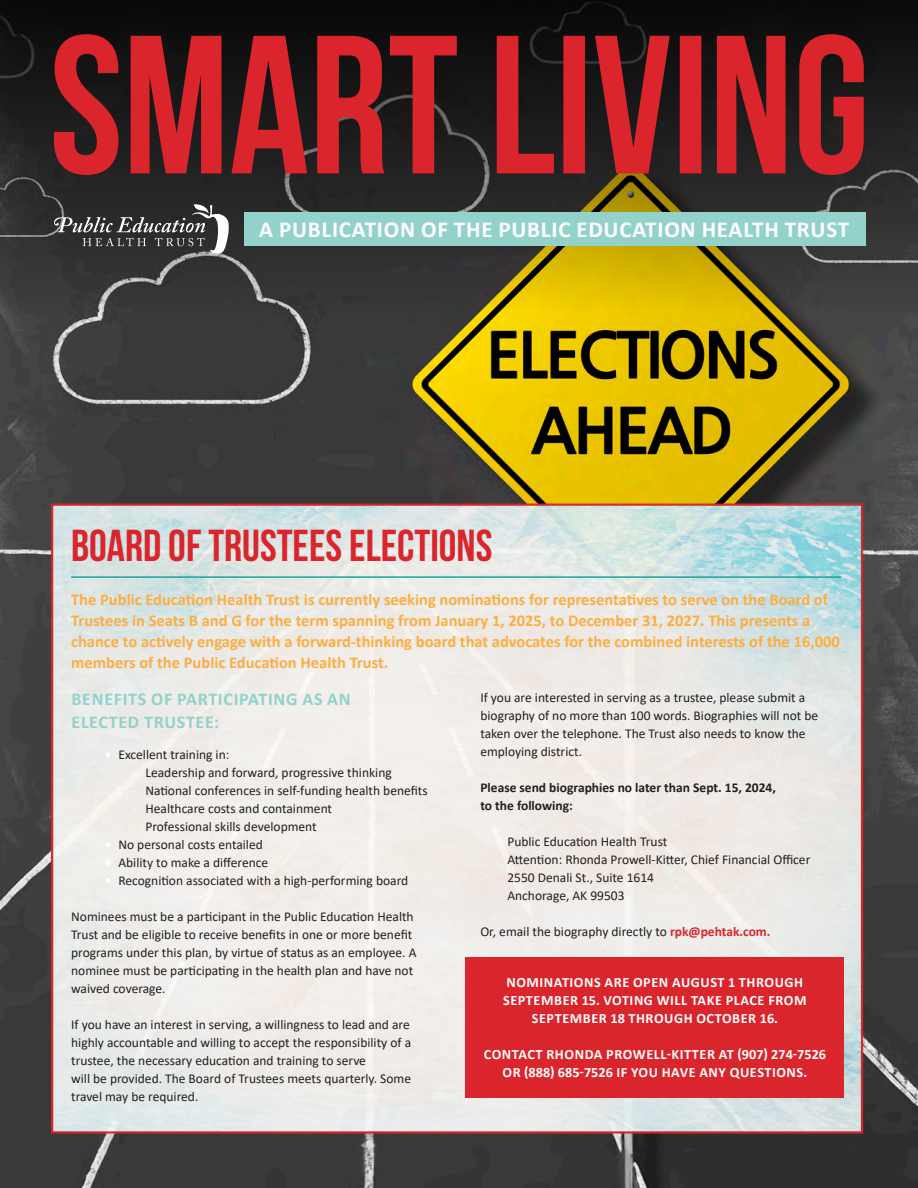
<style>
.page{position:relative;width:918px;height:1188px;background:#fff}
.page>*{position:absolute;margin:0;border:0;box-sizing:border-box;transform-origin:0 0}
.t1{font:700 44.7px "Bebas Neue";color:#da252c}
.t2{font:700 22.95px "Calibri";letter-spacing:.035em;color:#fff}
.t3{font:700 18px/22.5px "Calibri";letter-spacing:.04em;color:#93d2ca}
.t4{font:700 16.5px/21px "Calibri";color:#fbae43}
.t5{font:700 14.25px/18px "Calibri";letter-spacing:.04em;color:#fff;text-align:center}
.t6{font:13.5px/18px "Calibri";color:#231f20}
.t7{font:700 13.5px/18px "Calibri";color:#231f20}
.s1{font-weight:700;color:#fff}
.s2{color:#fff}
.s3{font-weight:700;color:#da252c}
</style>
<div class="page">
<img style="left:0;top:310px;width:918px;height:878px">
<img style="left:54px;top:507px;width:806px;height:624px">
<svg style="left:0;top:0;width:918px;height:310px;background:#393521"></svg>
<svg style="left:54px;top:34px;width:810px;height:141px;background:#7d1f23"></svg>
<div style="left:244px;top:212px;width:622px;height:34px;background:#93d2ca"></div>
<svg style="left:54px;top:204px;width:175px;height:50px;background:#4e4d4e"></svg>
<hr style="left:71px;top:576px;width:770px;height:2px;background:#1ba49a">
<div style="left:466px;top:957px;width:378px;height:141px;background:#da252c"></div>
<p class="t2" style="left:259px;top:213px;width:591px">A PUBLICATION OF THE PUBLIC EDUCATION HEALTH TRUST</p>
<p class="t1" style="left:71px;top:521px;width:423px">BOARD OF TRUSTEES ELECTIONS</p>
<p class="t4" style="left:71px;top:589px;width:770px">The Public Education Health Trust is currently seeking nominations for representatives to serve on the Board of Trustees in Seats B and G for the term spanning from January 1, 2025, to December 31, 2027. This presents a chance to actively engage with a forward-thinking board that advocates for the combined interests of the 16,000 members of the Public Education Health Trust.</p>
<p class="t3" style="left:72px;top:688px;width:281px">BENEFITS OF PARTICIPATING AS AN<br>ELECTED TRUSTEE:</p>
<p class="t6" style="left:105px;top:745px;width:126px"><span class="s1">•</span> Excellent training in:</p>
<p class="t6" style="left:132px;top:763px;width:261px"><span class="s2">-</span> Leadership and forward, progressive thinking</p>
<p class="t6" style="left:132px;top:781px;width:297px"><span class="s2">-</span> National conferences in self-funding health benefits</p>
<p class="t6" style="left:132px;top:799px;width:202px"><span class="s2">-</span> Healthcare costs and containment</p>
<p class="t6" style="left:132px;top:817px;width:186px"><span class="s2">-</span> Professional skills development</p>
<p class="t6" style="left:105px;top:835px;width:159px"><span class="s1">•</span> No personal costs entailed</p>
<p class="t6" style="left:105px;top:853px;width:165px"><span class="s1">•</span> Ability to make a difference</p>
<p class="t6" style="left:105px;top:871px;width:305px"><span class="s1">•</span> Recognition associated with a high-performing board</p>
<p class="t6" style="left:71px;top:907px;width:347px">Nominees must be a participant in the Public Education Health Trust and be eligible to receive benefits in one or more benefit programs under this plan, by virtue of status as an employee. A nominee must be participating in the health plan and have not waived coverage.</p>
<p class="t6" style="left:71px;top:1015px;width:342px;text-align:justify">If you have an interest in serving, a willingness to lead and are highly accountable and willing to accept the responsibility of a trustee, the necessary education and training to serve</p>
<p class="t6" style="left:71px;top:1069px;width:341px">will be provided. The Board of Trustees meets quarterly. Some travel may be required.</p>
<p class="t6" style="left:480px;top:688px;width:339px">If you are interested in serving as a trustee, please submit a biography of no more than 100 words. Biographies will not be taken over the telephone. The Trust also needs to know the</p>
<p class="t6" style="left:480px;top:742px;width:103px">employing district.</p>
<p class="t7" style="left:480px;top:778px;width:297px">Please send biographies no later than Sept. 15, 2024, to the following:</p>
<p class="t6" style="left:507px;top:832px;width:161px">Public Education Health Trust</p>
<p class="t6" style="left:507px;top:850px;width:305px">Attention: Rhonda Prowell-Kitter, Chief Financial Officer</p>
<p class="t6" style="left:507px;top:868px;width:148px">2550 Denali St., Suite 1614</p>
<p class="t6" style="left:507px;top:886px;width:119px">Anchorage, AK 99503</p>
<p class="t6" style="left:480px;top:922px;width:292px">Or, email the biography directly to <span class="s3">rpk@pehtak.com.</span></p>
<p class="t5" style="left:503px;top:973px;width:305px">NOMINATIONS ARE OPEN AUGUST 1 THROUGH<br>SEPTEMBER 15. VOTING WILL TAKE PLACE FROM<br>SEPTEMBER 18 THROUGH OCTOBER 16.</p>
<p class="t5" style="left:484px;top:1045px;width:344px">CONTACT RHONDA PROWELL-KITTER AT (907) 274-7526<br>OR (888) 685-7526 IF YOU HAVE ANY QUESTIONS.</p>
</div>
